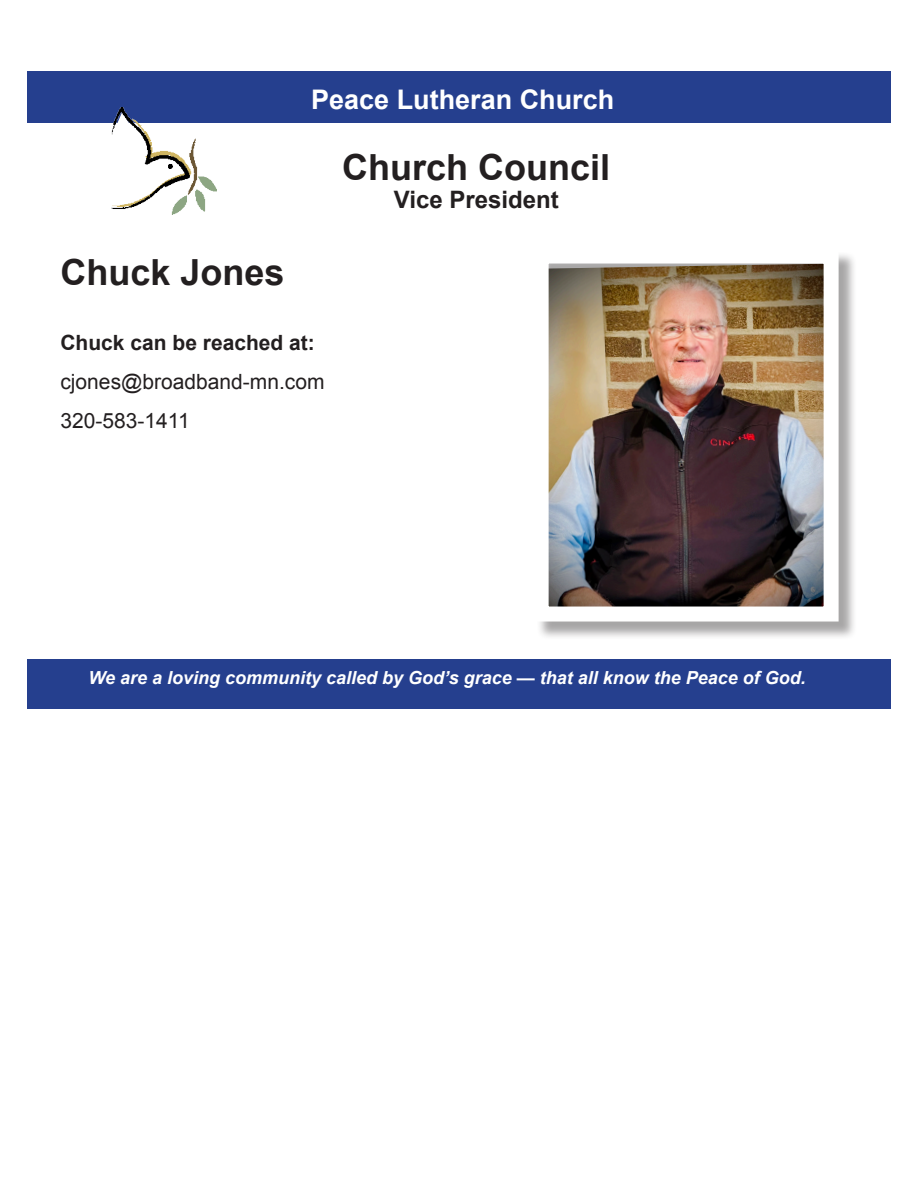
<style>
.page{position:relative;width:918px;height:1188px;background:#fff}
.page>*{position:absolute;margin:0;border:0;box-sizing:border-box;transform-origin:0 0}
.t1{font:700 36px "Arial";color:#231f20}
.t2{font:700 27px "Arial";color:#fff}
.t3{font:700 24px "Arial";color:#231f20}
.t4{font:21px "Arial";color:#231f20}
.t5{font:700 21px "Arial";color:#231f20}
.t6{font:italic 700 18px "Arial";color:#fff}
</style>
<div class="page">
<div style="left:27px;top:71px;width:864px;height:52px;background:#253f8e"></div>
<div style="left:536px;top:251px;width:321px;height:389px;background:#231f20;opacity:.4"></div>
<img style="left:550px;top:265px;width:273px;height:341px">
<div style="left:534px;top:249px;width:305px;height:373px;border:15px solid #fff"></div>
<div style="left:27px;top:659px;width:864px;height:49px;background:#253f8e"></div>
<img style="left:112px;top:108px;width:104px;height:107px">
<p class="t2" style="left:311px;top:81px;width:305px">Peace Lutheran Church</p>
<p class="t1" style="left:60px;top:249px;width:226px">Chuck Jones</p>
<p class="t5" style="left:60px;top:328px;width:256px">Chuck can be reached at:</p>
<p class="t4" style="left:60px;top:367px;width:266px">cjones@broadband-mn.com</p>
<p class="t4" style="left:60px;top:406px;width:131px">320-583-1411</p>
<p class="t1" style="left:342px;top:143px;width:270px">Church Council</p>
<p class="t3" style="left:394px;top:184px;width:166px">Vice President</p>
<p class="t6" style="left:88px;top:666px;width:719px">We are a loving community called by God’s grace — that all know the Peace of God.</p>
</div>
